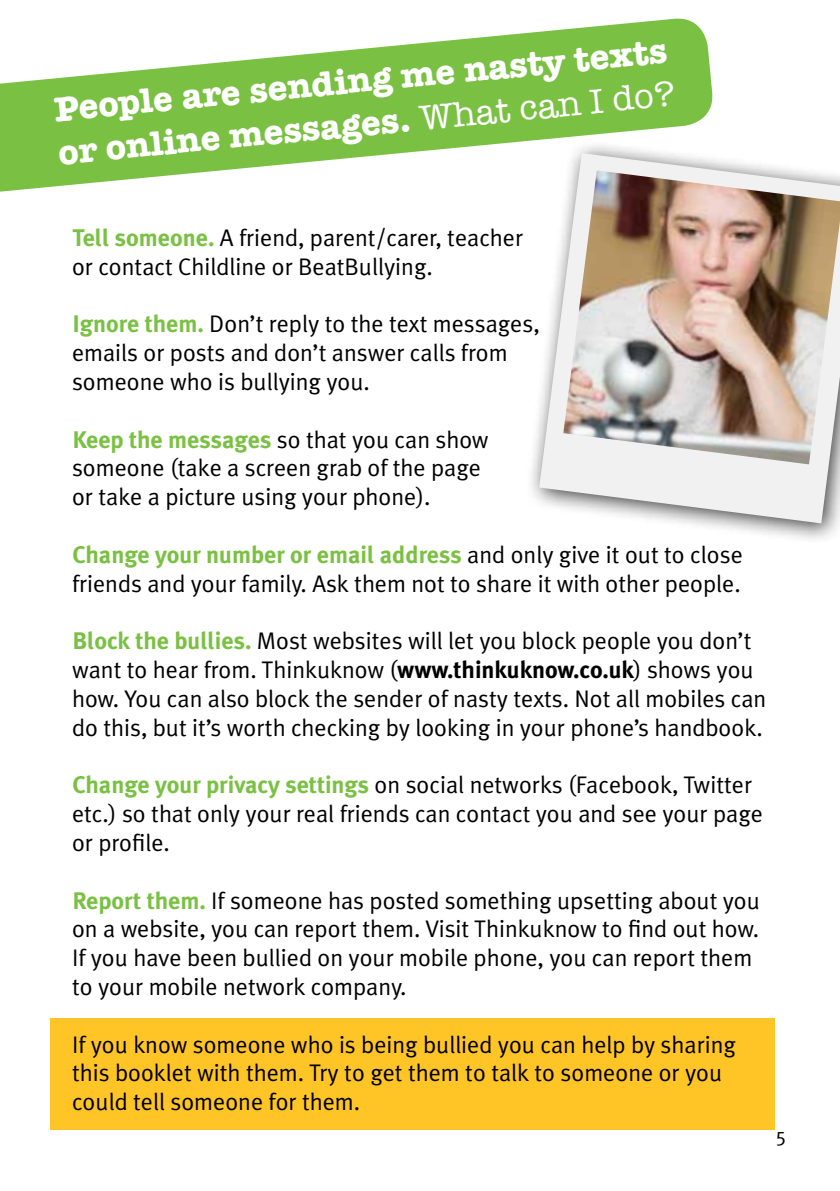
<style>
.page{position:relative;width:840px;height:1191px;background:#fff}
.page>*{position:absolute;margin:0;border:0;box-sizing:border-box;transform-origin:0 0}
.t1{font:700 36px/44.2px "American Typewriter";color:#fff}
.t2{font:24px/28.8px "Meta Plus Normal";color:#000}
.t3{font:700 24px "Meta Plus";color:#7ac143}
.t4{font:20px "Meta Plus Normal";color:#000}
.s1{font-weight:400}
.s2{font-family:"Meta Plus";font-weight:700;color:#7ac143}
.s3{font-family:"Meta Plus Normal";font-weight:400;color:#000}
.s4{font-family:"Meta Plus";font-weight:700}
</style>
<div class="page">
<div style="left:51px;top:1018px;width:723px;height:112px;background:#ffc425"></div>
<svg style="left:0;top:18px;width:713px;height:174px;fill:#7ac143"></svg>
<div style="left:525px;top:139px;width:314px;height:406px;background:#000;opacity:.75"></div>
<svg style="left:539px;top:153px;width:300px;height:370px;fill:#f1f1f2"></svg>
<img style="left:563px;top:170px;width:276px;height:294px">
<h1 class="t1" style="left:52px;top:83px;width:621px;rotate:-5deg">People are sending me nasty texts or online messages. <span class="s1">What can I do?</span></h1>
<p class="t2" style="left:72px;top:223px;width:452px"><span class="s2">Tell someone.</span> A friend, parent/carer, teacher or contact Childline or BeatBullying.</p>
<p class="t2" style="left:72px;top:309px;width:469px"><span class="s2">Ignore them.</span> Don’t reply to the text messages, emails or posts and don’t answer calls from someone who is bullying you.</p>
<p class="t2" style="left:72px;top:424px;width:418px"><span class="s2">Keep the messages</span> so that you can show someone (take a screen grab of the page or take a picture using your phone).</p>
<p class="t3" style="left:72px;top:540px;width:671px">Change your number or email address <span class="s3">and only give it out to close</span></p>
<p class="t2" style="left:72px;top:568px;width:669px">friends and your family. Ask them not to share it with other people.</p>
<p class="t2" style="left:72px;top:626px;width:695px"><span class="s2">Block the bullies.</span> Most websites will let you block people you don’t want to hear from. Thinkuknow (<span class="s4">www.thinkuknow.co.uk</span>) shows you how. You can also block the sender of nasty texts. Not all mobiles can do this, but it’s worth checking by looking in your phone’s handbook.</p>
<p class="t2" style="left:72px;top:770px;width:692px"><span class="s2">Change your privacy settings</span> on social networks (Facebook, Twitter etc.) so that only your real friends can contact you and see your page or profile.</p>
<p class="t2" style="left:72px;top:885px;width:689px"><span class="s2">Report them.</span> If someone has posted something upsetting about you on a website, you can report them. Visit Thinkuknow to find out how.<br>If you have been bullied on your mobile phone, you can report them to your mobile network company.</p>
<p class="t2" style="left:72px;top:1029px;width:665px">If you know someone who is being bullied you can help by sharing this booklet with them. Try to get them to talk to someone or you could tell someone for them.</p>
<p class="t4" style="left:775px;top:1123px;width:12px">5</p>
</div>
